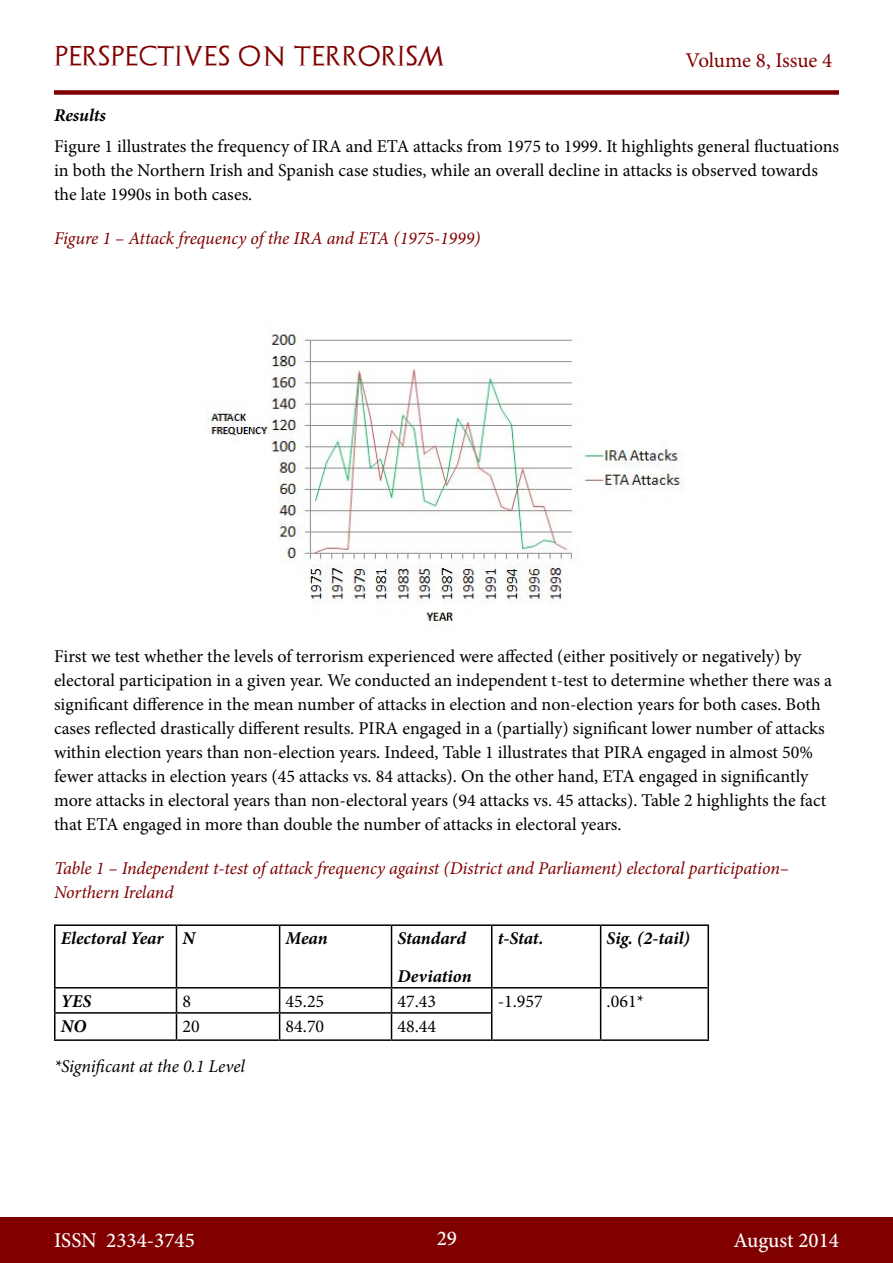
<style>
.page{position:relative;width:893px;height:1263px;background:#fff}
.page>*{position:absolute;margin:0;border:0;box-sizing:border-box;transform-origin:0 0}
.t1{font:500 21px "Minion Pro";color:#fff}
.t2{font:21px "Archeologicaps";letter-spacing:.045em;color:#800000}
.t3{font:21px "Minion Pro";letter-spacing:-.005em;color:#800000}
.t4{font:18px/24px "Minion Pro";color:#000}
.t5{font:italic 18px/24px "Minion Pro";letter-spacing:-.005em;color:#800000}
.t6{font:italic 700 18px/37.5px "Minion Pro";letter-spacing:-.005em;color:#000}
.t7{font:italic 18px "Minion Pro";letter-spacing:-.01em;color:#000}
</style>
<div class="page">
<div style="left:0;top:1217px;width:893px;height:46px;background:#800000"></div>
<div style="left:54px;top:90px;width:785px;height:5px;background:#800000"></div>
<img style="left:206px;top:331px;width:479px;height:298px">
<hr style="left:54px;top:924px;width:122px;height:2px;background:#000">
<hr style="left:54px;top:926px;width:2px;height:61px;background:#000">
<hr style="left:176px;top:924px;width:104px;height:2px;background:#000">
<hr style="left:176px;top:926px;width:1px;height:61px;background:#000">
<hr style="left:280px;top:924px;width:111px;height:2px;background:#000">
<hr style="left:279px;top:926px;width:1px;height:61px;background:#000">
<hr style="left:392px;top:924px;width:100px;height:2px;background:#000">
<hr style="left:391px;top:926px;width:1px;height:61px;background:#000">
<hr style="left:492px;top:924px;width:109px;height:2px;background:#000">
<hr style="left:491px;top:926px;width:1px;height:61px;background:#000">
<hr style="left:601px;top:924px;width:108px;height:2px;background:#000">
<hr style="left:600px;top:926px;width:1px;height:61px;background:#000">
<hr style="left:707px;top:926px;width:2px;height:62px;background:#000">
<hr style="left:54px;top:987px;width:122px;height:1px;background:#000">
<hr style="left:54px;top:988px;width:2px;height:24px;background:#000">
<hr style="left:176px;top:987px;width:104px;height:1px;background:#000">
<hr style="left:280px;top:987px;width:111px;height:1px;background:#000">
<hr style="left:392px;top:987px;width:100px;height:1px;background:#000">
<hr style="left:54px;top:1012px;width:122px;height:2px;background:#000">
<hr style="left:54px;top:1014px;width:2px;height:25px;background:#000">
<hr style="left:176px;top:1012px;width:104px;height:2px;background:#000">
<svg style="left:176px;top:988px;width:1px;height:51px"></svg>
<hr style="left:280px;top:1012px;width:111px;height:2px;background:#000">
<svg style="left:279px;top:988px;width:1px;height:51px"></svg>
<hr style="left:392px;top:1012px;width:100px;height:2px;background:#000">
<svg style="left:391px;top:988px;width:1px;height:51px"></svg>
<svg style="left:600px;top:988px;width:1px;height:51px"></svg>
<hr style="left:54px;top:1039px;width:122px;height:2px;background:#000">
<hr style="left:176px;top:1039px;width:104px;height:2px;background:#000">
<hr style="left:280px;top:1039px;width:111px;height:2px;background:#000">
<hr style="left:392px;top:1039px;width:100px;height:2px;background:#000">
<hr style="left:492px;top:987px;width:109px;height:1px;background:#000">
<hr style="left:601px;top:987px;width:106px;height:1px;background:#000">
<hr style="left:707px;top:988px;width:2px;height:25px;background:#000">
<svg style="left:491px;top:988px;width:1px;height:51px"></svg>
<hr style="left:707px;top:1013px;width:2px;height:26px;background:#000">
<hr style="left:492px;top:1039px;width:109px;height:2px;background:#000">
<hr style="left:601px;top:1039px;width:108px;height:2px;background:#000">
<p class="t2" style="left:54px;top:43px;width:392px">PERSPECTIVES ON TERRORISM</p>
<p class="t3" style="left:686px;top:46px;width:148px">Volume 8, Issue 4</p>
<p class="t6" style="left:54px;top:96px;width:53px">Results</p>
<p class="t4" style="left:54px;top:134px;width:786px">Figure 1 illustrates the frequency of IRA and ETA attacks from 1975 to 1999. It highlights general fluctuations in both the Northern Irish and Spanish case studies, while an overall decline in attacks is observed towards the late 1990s in both cases.</p>
<p class="t5" style="left:54px;top:226px;width:428px">Figure 1 – Attack frequency of the IRA and ETA (1975-1999)</p>
<p class="t4" style="left:54px;top:644px;width:779px">First we test whether the levels of terrorism experienced were affected (either positively or negatively) by electoral participation in a given year. We conducted an independent t-test to determine whether there was a significant difference in the mean number of attacks in election and non-election years for both cases. Both cases reflected drastically different results. PIRA engaged in a (partially) significant lower number of attacks within election years than non-election years. Indeed, Table 1 illustrates that PIRA engaged in almost 50% fewer attacks in election years (45 attacks vs. 84 attacks). On the other hand, ETA engaged in significantly more attacks in electoral years than non-electoral years (94 attacks vs. 45 attacks). Table 2 highlights the fact that ETA engaged in more than double the number of attacks in electoral years.</p>
<p class="t5" style="left:54px;top:856px;width:736px">Table 1 – Independent t-test of attack frequency against (District and Parliament) electoral participation–<br>Northern Ireland</p>
<p class="t6" style="left:61px;top:919px;width:136px">Electoral Year N</p>
<p class="t6" style="left:286px;top:919px;width:44px">Mean</p>
<p class="t6" style="left:397px;top:919px;width:76px">Standard<br>Deviation</p>
<p class="t6" style="left:498px;top:919px;width:47px">t-Stat.</p>
<p class="t6" style="left:607px;top:919px;width:85px">Sig. (2-tail)</p>
<p class="t6" style="left:61px;top:982px;width:32px">YES</p>
<p class="t4" style="left:182px;top:989px;width:10px">8</p>
<p class="t4" style="left:286px;top:989px;width:40px">45.25</p>
<p class="t4" style="left:397px;top:989px;width:40px">47.43</p>
<p class="t4" style="left:498px;top:989px;width:47px">-1.957</p>
<p class="t4" style="left:607px;top:989px;width:39px">.061*</p>
<p class="t6" style="left:61px;top:1007px;width:27px">NO</p>
<p class="t4" style="left:182px;top:1014px;width:19px">20</p>
<p class="t4" style="left:286px;top:1014px;width:40px">84.70</p>
<p class="t4" style="left:397px;top:1014px;width:40px">48.44</p>
<p class="t7" style="left:54px;top:1054px;width:192px">*Significant at the 0.1 Level</p>
<p class="t1" style="left:54px;top:1226px;width:142px">ISSN 2334-3745</p>
<p class="t1" style="left:437px;top:1224px;width:22px">29</p>
<p class="t1" style="left:733px;top:1226px;width:107px">August 2014</p>
</div>
